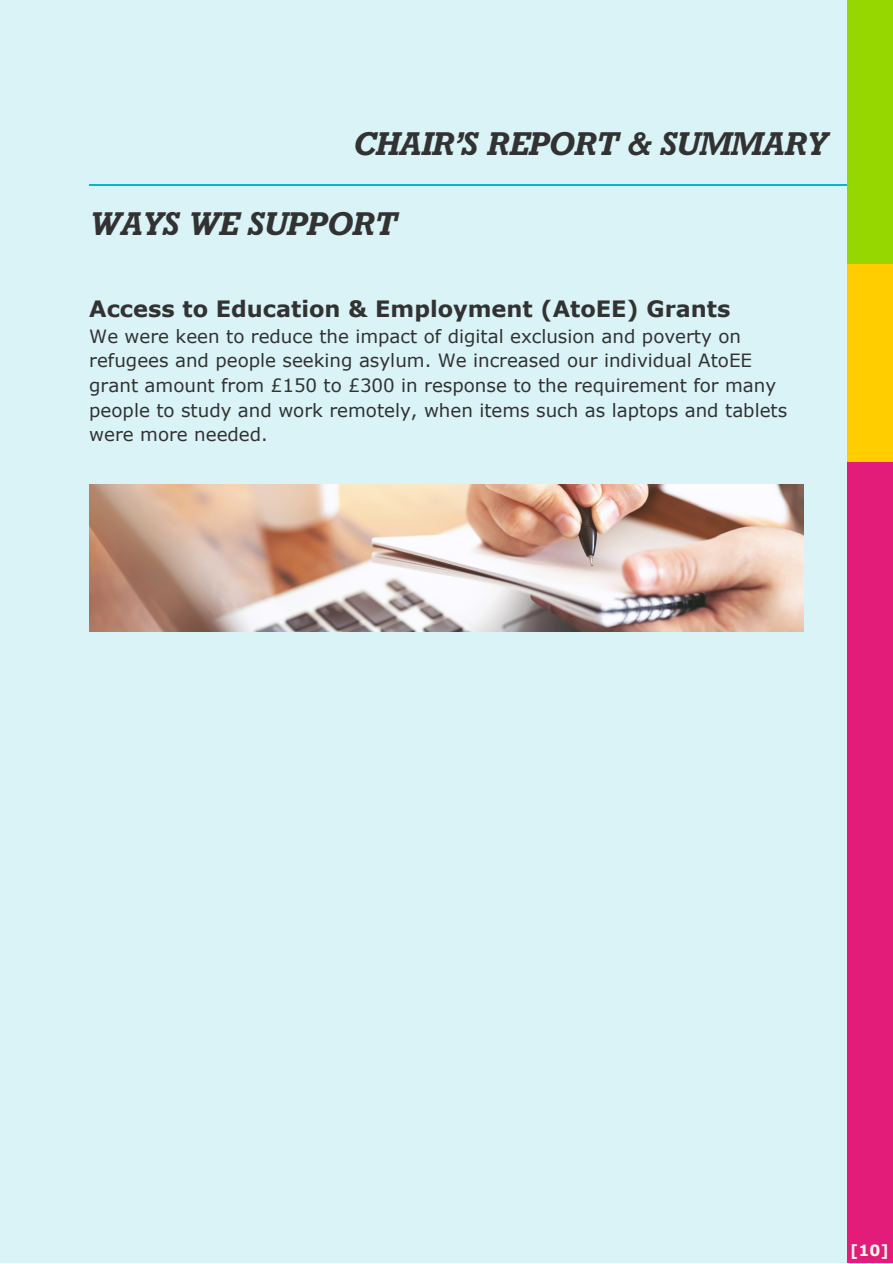
<style>
.page{position:relative;width:893px;height:1264px;background:#fff}
.page>*{position:absolute;margin:0;border:0;box-sizing:border-box;transform-origin:0 0}
.t1{font:italic 700 32.25px "Rockwell BQ";color:#323232}
.t2{font:700 22.5px "Verdana";color:#323232}
.t3{font:18.3px/24.8px "Verdana";color:#323232}
.t4{font:700 15.45px "Verdana";color:#faf8eb}
</style>
<div class="page">
<div style="left:0;top:0;width:892px;height:1262px;background:#d9f3f6"></div>
<hr style="left:89px;top:185px;width:771px;height:1px;background:#03b8c9">
<div style="left:847px;top:0;width:45px;height:284px;background:#97d700"></div>
<div style="left:847px;top:264px;width:45px;height:218px;background:#ffcd00"></div>
<div style="left:847px;top:462px;width:45px;height:800px;background:#e31c79"></div>
<img style="left:89px;top:484px;width:714px;height:147px">
<h1 class="t1" style="left:353px;top:125px;width:475px">CHAIR’S REPORT &amp; SUMMARY</h1>
<h1 class="t1" style="left:89px;top:204px;width:308px">WAYS WE SUPPORT</h1>
<p class="t2" style="left:89px;top:294px;width:642px">Access to Education &amp; Employment (AtoEE) Grants</p>
<p class="t3" style="left:89px;top:323px;width:699px">We were keen to reduce the impact of digital exclusion and poverty on refugees and people seeking asylum. We increased our individual AtoEE grant amount from £150 to £300 in response to the requirement for many people to study and work remotely, when items such as laptops and tablets were more needed.</p>
<p class="t4" style="left:850px;top:1240px;width:40px">[10]</p>
</div>
